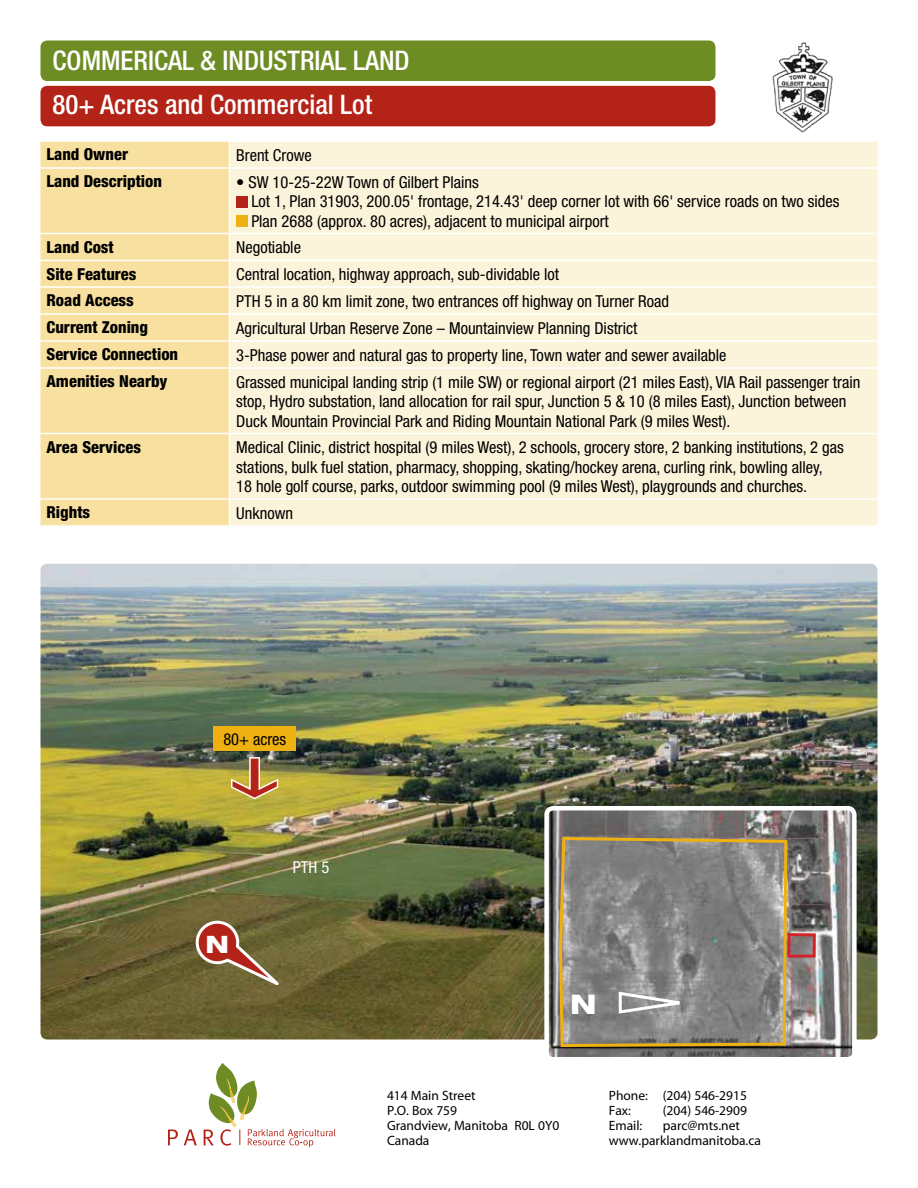
<style>
.page{position:relative;width:918px;height:1188px;background:#fff}
.page>*{position:absolute;margin:0;border:0;box-sizing:border-box;transform-origin:0 0}
.t1{font:500 condensed 27px/43.8px "Helvetica Neue";color:#fff}
.t2{font:800 expanded 27px "Helvetica Neue";color:#fff}
.t3{font:800 expanded 24px "Helvetica Neue";color:#fff}
.t4{font:condensed 16.5px/19.5px "Helvetica Neue";color:#000}
.t5{font:800 condensed 16.5px "Helvetica Neue";color:#000}
.t6{font:condensed 16.5px "Helvetica Neue";color:#fff}
.t7{font:13.5px/15px "Myriad";color:#000}
</style>
<div class="page">
<div style="left:40px;top:86px;width:676px;height:40px;background:#b32317;border-radius:7px"></div>
<div style="left:40px;top:40px;width:676px;height:41px;background:#6d8d24;border-radius:7px"></div>
<div style="left:40px;top:142px;width:189px;height:383px;background:#f8e0a0"></div>
<div style="left:230px;top:142px;width:648px;height:383px;background:#fcf3db"></div>
<hr style="left:40px;top:167px;width:190px;height:2px;background:#fff">
<hr style="left:230px;top:167px;width:648px;height:2px;background:#fff">
<hr style="left:40px;top:233px;width:190px;height:1px;background:#fff">
<hr style="left:230px;top:233px;width:648px;height:1px;background:#fff">
<hr style="left:40px;top:260px;width:190px;height:1px;background:#fff">
<hr style="left:230px;top:260px;width:648px;height:1px;background:#fff">
<hr style="left:40px;top:286px;width:190px;height:2px;background:#fff">
<hr style="left:230px;top:286px;width:648px;height:2px;background:#fff">
<hr style="left:40px;top:313px;width:190px;height:2px;background:#fff">
<hr style="left:230px;top:313px;width:648px;height:2px;background:#fff">
<hr style="left:40px;top:340px;width:190px;height:2px;background:#fff">
<hr style="left:230px;top:340px;width:648px;height:2px;background:#fff">
<hr style="left:40px;top:367px;width:190px;height:2px;background:#fff">
<hr style="left:230px;top:367px;width:648px;height:2px;background:#fff">
<hr style="left:40px;top:433px;width:190px;height:1px;background:#fff">
<hr style="left:230px;top:433px;width:648px;height:1px;background:#fff">
<hr style="left:40px;top:498px;width:190px;height:2px;background:#fff">
<hr style="left:230px;top:498px;width:648px;height:2px;background:#fff">
<div style="left:236px;top:196px;width:11px;height:11px;background:#b32317"></div>
<div style="left:236px;top:216px;width:11px;height:11px;background:#eeb111"></div>
<img style="left:40px;top:564px;width:838px;height:476px">
<svg style="left:168px;top:1130px;width:10px;height:15px"></svg>
<svg style="left:184px;top:1130px;width:13px;height:15px"></svg>
<svg style="left:204px;top:1063px;width:132px;height:84px"></svg>
<img style="left:772px;top:42px;width:61px;height:91px">
<img style="left:549px;top:811px;width:303px;height:245px">
<div style="left:544px;top:806px;width:313px;height:255px;border:4px solid #fff;border-radius:7px"></div>
<div style="left:214px;top:727px;width:82px;height:24px;background:#eeb111"></div>
<svg style="left:557px;top:835px;width:232px;height:214px;background:#8a877e"></svg>
<svg style="left:786px;top:932px;width:31px;height:27px"></svg>
<svg style="left:617px;top:990px;width:82px;height:25px"></svg>
<svg style="left:194px;top:919px;width:99px;height:76px;background:#866541"></svg>
<svg style="left:230px;top:756px;width:51px;height:45px"></svg>
<h1 class="t1" style="left:53px;top:38px;width:358px">COMMERICAL &amp; INDUSTRIAL LAND<br>80+ Acres and Commercial Lot</h1>
<p class="t5" style="left:46px;top:144px;width:83px">Land Owner</p>
<p class="t4" style="left:236px;top:145px;width:77px">Brent Crowe</p>
<p class="t5" style="left:46px;top:171px;width:117px">Land Description</p>
<p class="t4" style="left:251px;top:172px;width:590px;text-indent:-15px">• SW 10-25-22W Town of Gilbert Plains<br>Lot 1, Plan 31903, 200.05' frontage, 214.43' deep corner lot with 66' service roads on two sides<br>Plan 2688 (approx. 80 acres), adjacent to municipal airport</p>
<p class="t5" style="left:47px;top:237px;width:69px">Land Cost</p>
<p class="t4" style="left:236px;top:238px;width:66px">Negotiable</p>
<p class="t5" style="left:47px;top:264px;width:91px">Site Features</p>
<p class="t4" style="left:236px;top:265px;width:324px">Central location, highway approach, sub-dividable lot</p>
<p class="t5" style="left:47px;top:290px;width:89px">Road Access</p>
<p class="t4" style="left:236px;top:291px;width:434px">PTH 5 in a 80 km limit zone, two entrances off highway on Turner Road</p>
<p class="t5" style="left:47px;top:317px;width:103px">Current Zoning</p>
<p class="t4" style="left:236px;top:318px;width:403px">Agricultural Urban Reserve Zone – Mountainview Planning District</p>
<p class="t5" style="left:47px;top:344px;width:133px">Service Connection</p>
<p class="t4" style="left:236px;top:345px;width:492px">3-Phase power and natural gas to property line, Town water and sewer available</p>
<p class="t5" style="left:47px;top:371px;width:123px">Amenities Nearby</p>
<p class="t4" style="left:236px;top:372px;width:626px">Grassed municipal landing strip (1 mile SW) or regional airport (21 miles East), VIA Rail passenger train stop, Hydro substation, land allocation for rail spur, Junction 5 &amp; 10 (8 miles East), Junction between<br>Duck Mountain Provincial Park and Riding Mountain National Park (9 miles West).</p>
<p class="t5" style="left:47px;top:437px;width:96px">Area Services</p>
<p class="t4" style="left:236px;top:438px;width:609px">Medical Clinic, district hospital (9 miles West), 2 schools, grocery store, 2 banking institutions, 2 gas stations, bulk fuel station, pharmacy, shopping, skating/hockey arena, curling rink, bowling alley,<br>18 hole golf course, parks, outdoor swimming pool (9 miles West), playgrounds and churches.</p>
<p class="t5" style="left:47px;top:502px;width:45px">Rights</p>
<p class="t4" style="left:236px;top:503px;width:58px">Unknown</p>
<p class="t4" style="left:223px;top:730px;width:64px">80+ acres</p>
<h2 class="t3" style="left:206px;top:929px;width:25px">N</h2>
<p class="t6" style="left:293px;top:858px;width:38px">PTH 5</p>
<h1 class="t2" style="left:570px;top:987px;width:28px">N</h1>
<p class="t7" style="left:387px;top:1089px;width:174px">414 Main Street<br>P.O. Box 759<br>Grandview, Manitoba R0L 0Y0<br>Canada</p>
<p class="t7" style="left:609px;top:1089px;width:140px">Phone: (204) 546-2915<br>Fax:</p>
<p class="t7" style="left:663px;top:1104px;width:86px">(204) 546-2909</p>
<p class="t7" style="left:609px;top:1119px;width:35px">Email:</p>
<p class="t7" style="left:609px;top:1119px;width:154px;text-indent:54px">parc@mts.net www.parklandmanitoba.ca</p>
</div>
